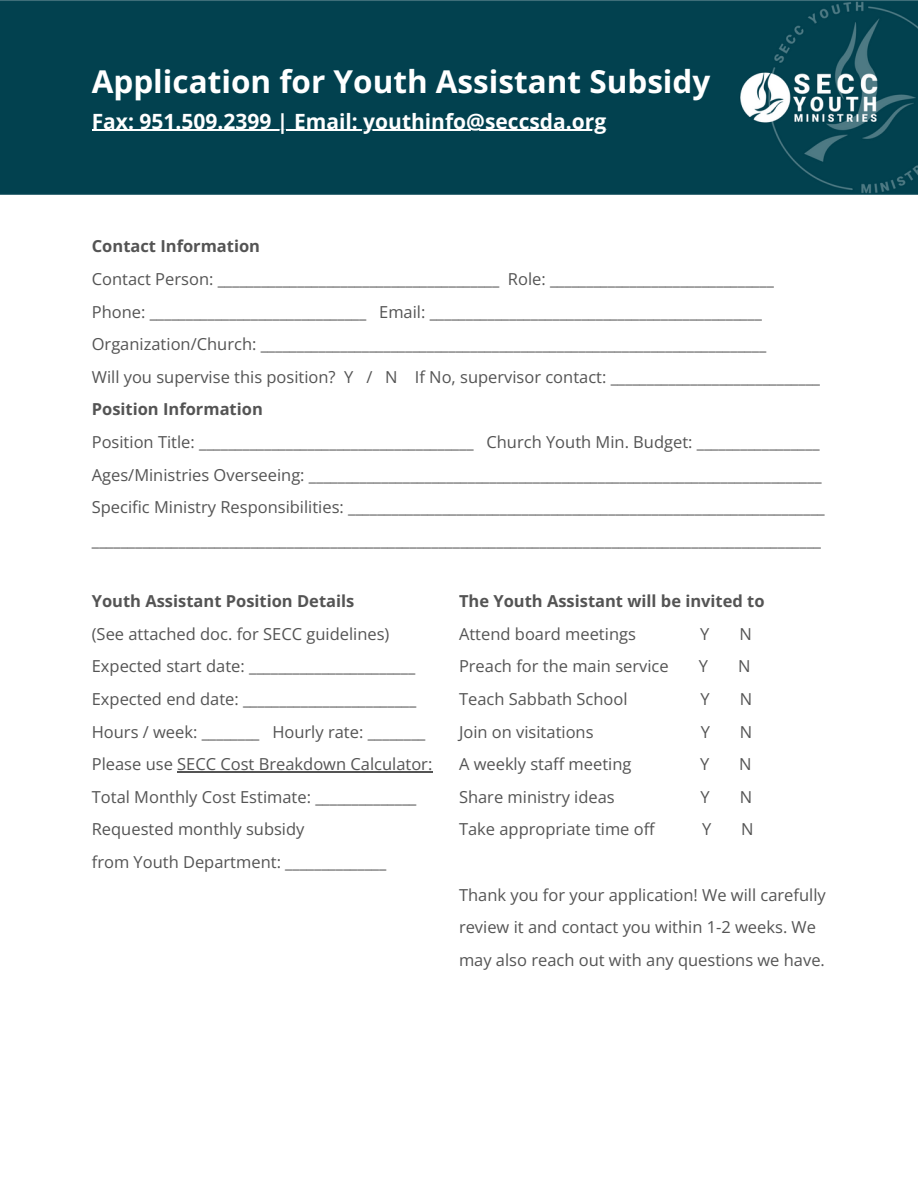
<style>
.page{position:relative;width:918px;height:1188px;background:#fff}
.page>*{position:absolute;margin:0;border:0;box-sizing:border-box;transform-origin:0 0}
.t1{font:700 31.5px "Open Sans";color:#fff}
.t2{font:700 21px "Open Sans";color:#fff}
.t3{font:16.5px/32.7px "Open Sans";color:#545454}
.t4{font:700 16.5px "Open Sans";color:#545454}
</style>
<div class="page">
<div style="left:0;top:0;width:918px;height:195px;background:#02414f"></div>
<hr style="left:92px;top:130px;width:514px;height:1px;background:#fff">
<hr style="left:177px;top:771px;width:255px;height:1px;background:#545454">
<p class="t1" style="left:92px;top:59px;width:620px">Application for Youth Assistant Subsidy</p>
<p class="t2" style="left:92px;top:106px;width:516px">Fax: 951.509.2399 | Email: youthinfo@seccsda.org</p>
<p class="t4" style="left:92px;top:235px;width:170px">Contact Information</p>
<p class="t3" style="left:92px;top:262px;width:684px">Contact Person: _______________________________________ Role: _______________________________</p>
<p class="t3" style="left:92px;top:295px;width:672px">Phone: ______________________________ Email: ______________________________________________</p>
<p class="t3" style="left:92px;top:327px;width:676px">Organization/Church: ______________________________________________________________________</p>
<p class="t3" style="left:92px;top:360px;width:730px">Will you supervise this position? Y / N If No, supervisor contact: _____________________________</p>
<p class="t4" style="left:92px;top:398px;width:173px">Position Information</p>
<p class="t3" style="left:92px;top:425px;width:729px">Position Title: ______________________________________ Church Youth Min. Budget: _________________</p>
<p class="t3" style="left:92px;top:458px;width:731px">Ages/Ministries Overseeing: _______________________________________________________________________</p>
<p class="t3" style="left:92px;top:491px;width:735px">Specific Ministry Responsibilities: __________________________________________________________________</p>
<p class="t3" style="left:92px;top:523px;width:731px">_____________________________________________________________________________________________________</p>
<p class="t4" style="left:92px;top:589px;width:264px">Youth Assistant Position Details</p>
<p class="t3" style="left:92px;top:617px;width:299px">(See attached doc. for SECC guidelines)</p>
<p class="t3" style="left:92px;top:650px;width:325px">Expected start date: _______________________</p>
<p class="t3" style="left:92px;top:682px;width:326px">Expected end date: ________________________</p>
<p class="t3" style="left:92px;top:715px;width:335px">Hours / week: ________ Hourly rate: ________</p>
<p class="t3" style="left:92px;top:747px;width:342px">Please use SECC Cost Breakdown Calculator:</p>
<p class="t3" style="left:92px;top:780px;width:326px">Total Monthly Cost Estimate: ______________</p>
<p class="t3" style="left:92px;top:813px;width:214px">Requested monthly subsidy</p>
<p class="t3" style="left:92px;top:845px;width:296px">from Youth Department: ______________</p>
<p class="t4" style="left:459px;top:589px;width:307px">The Youth Assistant will be invited to</p>
<p class="t3" style="left:459px;top:617px;width:178px">Attend board meetings</p>
<p class="t3" style="left:700px;top:617px;width:11px">Y</p>
<p class="t3" style="left:739px;top:617px;width:14px">N</p>
<p class="t3" style="left:459px;top:650px;width:211px">Preach for the main service</p>
<p class="t3" style="left:699px;top:650px;width:11px">Y</p>
<p class="t3" style="left:738px;top:650px;width:14px">N</p>
<p class="t3" style="left:459px;top:682px;width:170px">Teach Sabbath School</p>
<p class="t3" style="left:700px;top:682px;width:11px">Y</p>
<p class="t3" style="left:740px;top:682px;width:14px">N</p>
<p class="t3" style="left:459px;top:715px;width:136px">Join on visitations</p>
<p class="t3" style="left:701px;top:715px;width:11px">Y</p>
<p class="t3" style="left:740px;top:715px;width:14px">N</p>
<p class="t3" style="left:459px;top:747px;width:174px">A weekly staff meeting</p>
<p class="t3" style="left:700px;top:747px;width:11px">Y</p>
<p class="t3" style="left:739px;top:747px;width:14px">N</p>
<p class="t3" style="left:459px;top:780px;width:157px">Share ministry ideas</p>
<p class="t3" style="left:701px;top:780px;width:11px">Y</p>
<p class="t3" style="left:740px;top:780px;width:14px">N</p>
<p class="t3" style="left:459px;top:813px;width:197px">Take appropriate time off</p>
<p class="t3" style="left:702px;top:813px;width:11px">Y</p>
<p class="t3" style="left:741px;top:813px;width:14px">N</p>
<p class="t3" style="left:459px;top:878px;width:368px">Thank you for your application! We will carefully review it and contact you within 1-2 weeks. We may also reach out with any questions we have.</p>
</div>
